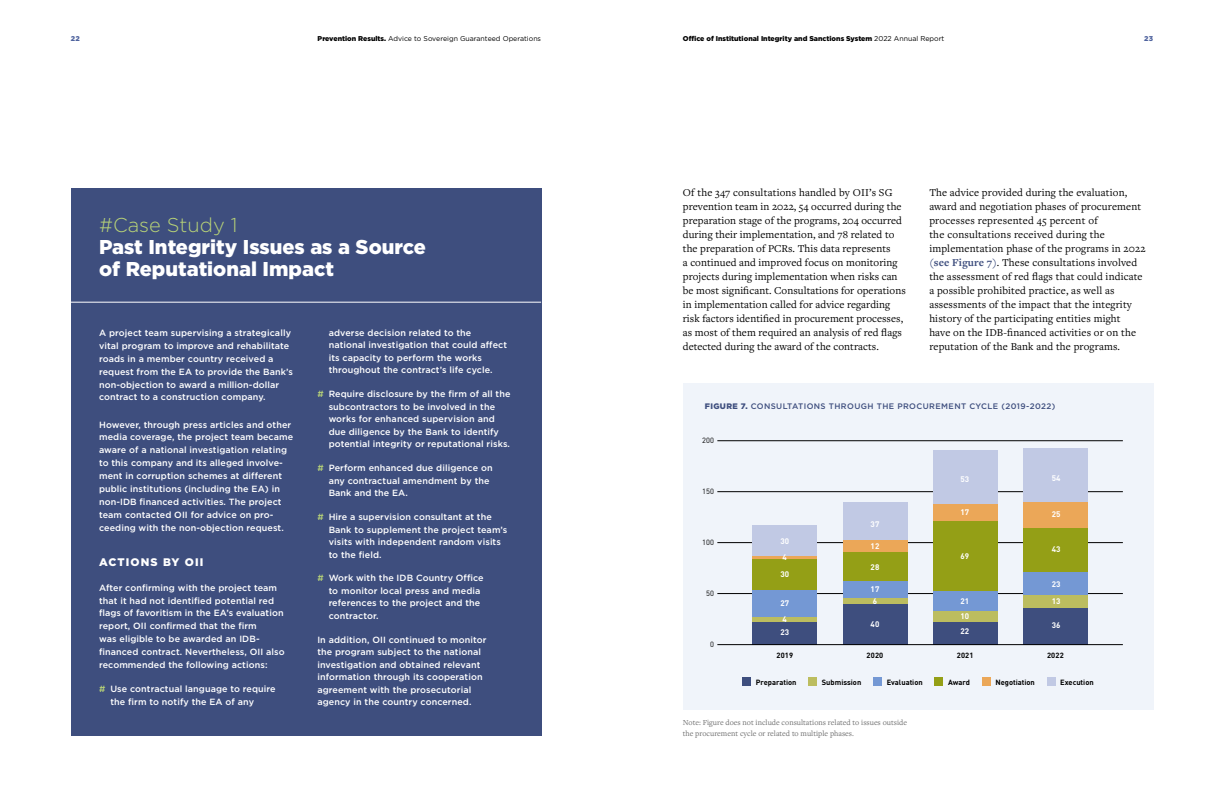
<style>
.page{position:relative;width:1224px;height:792px;background:#fff}
.page>*{position:absolute;margin:0;border:0;box-sizing:border-box;transform-origin:0 0}
.t1{font:900 20px "Gotham";color:#fff}
.t2{font:300 20px "Gotham";color:#b8d377}
.t3{font:11px/14px "Freight Text Pro";letter-spacing:.01em;color:#000}
.t4{font:900 11px "Gotham";letter-spacing:.1em;color:#fff}
.t5{font:500 9px/12.9px "Gotham";letter-spacing:.01em;color:#fff}
.Nota_pie{font:8px/11px "Freight Text Pro";color:#6e6e6e}
.t6{font:500 8px "Gotham";letter-spacing:.05em;color:#3e4e7e}
.t7{font:700 8px "DIN Pro";letter-spacing:.02em;color:#fff}
.t8{font:700 7.5px "DIN Pro";color:#000}
.t9{font:7.5px "DIN Pro";letter-spacing:.02em;color:#000}
.t10{font:900 7px "Gotham";color:#000}
.t11{font:7px "Gotham";color:#000}
.t12{font:900 7px "Gotham";color:#4f639e}
.s1{font-weight:900}
.s2{font-weight:400}
.s3{color:#b8d377}
.s4{font-weight:700;color:#3e4e7e}
</style>
<div class="page">
<div style="left:683px;top:383px;width:470px;height:327px;background:#f0f4fa"></div>
<div style="left:71px;top:188px;width:470px;height:547px;background:#3e4e7e"></div>
<hr style="left:71px;top:302px;width:470px;height:1px;background:#fff">
<div style="left:742px;top:678px;width:9px;height:8px;background:#3e4e7e"></div>
<div style="left:808px;top:678px;width:9px;height:8px;background:#bcbd5f"></div>
<div style="left:873px;top:678px;width:9px;height:8px;background:#7498d4"></div>
<div style="left:982px;top:678px;width:9px;height:8px;background:#eba758"></div>
<div style="left:935px;top:678px;width:8px;height:8px;background:#949f16"></div>
<div style="left:1047px;top:678px;width:8px;height:8px;background:#c1c9e4"></div>
<hr style="left:717px;top:542px;width:406px;height:1px;background:#000">
<hr style="left:717px;top:593px;width:406px;height:1px;background:#000">
<hr style="left:717px;top:441px;width:406px;height:1px;background:#000">
<hr style="left:717px;top:492px;width:406px;height:1px;background:#000">
<div style="left:753px;top:621px;width:64px;height:23px;background:#3e4e7e"></div>
<hr style="left:753px;top:617px;width:64px;height:4px;background:#bcbd5f">
<hr style="left:753px;top:556px;width:64px;height:3px;background:#eba758">
<div style="left:753px;top:590px;width:64px;height:27px;background:#7498d4"></div>
<div style="left:753px;top:559px;width:64px;height:31px;background:#949f16"></div>
<div style="left:753px;top:525px;width:64px;height:31px;background:#c1c9e4"></div>
<div style="left:843px;top:603px;width:64px;height:41px;background:#3e4e7e"></div>
<div style="left:843px;top:598px;width:64px;height:5px;background:#bcbd5f"></div>
<div style="left:843px;top:540px;width:64px;height:12px;background:#eba758"></div>
<div style="left:843px;top:581px;width:64px;height:17px;background:#7498d4"></div>
<div style="left:843px;top:552px;width:64px;height:29px;background:#949f16"></div>
<div style="left:843px;top:503px;width:64px;height:37px;background:#c1c9e4"></div>
<div style="left:933px;top:621px;width:64px;height:23px;background:#3e4e7e"></div>
<div style="left:933px;top:611px;width:64px;height:10px;background:#bcbd5f"></div>
<div style="left:933px;top:504px;width:64px;height:17px;background:#eba758"></div>
<div style="left:933px;top:591px;width:64px;height:20px;background:#7498d4"></div>
<div style="left:933px;top:521px;width:64px;height:70px;background:#949f16"></div>
<div style="left:933px;top:450px;width:64px;height:54px;background:#c1c9e4"></div>
<div style="left:1023px;top:608px;width:64px;height:36px;background:#3e4e7e"></div>
<div style="left:1023px;top:594px;width:64px;height:14px;background:#bcbd5f"></div>
<div style="left:1023px;top:502px;width:64px;height:26px;background:#eba758"></div>
<div style="left:1023px;top:571px;width:64px;height:23px;background:#7498d4"></div>
<div style="left:1023px;top:528px;width:64px;height:43px;background:#949f16"></div>
<div style="left:1023px;top:449px;width:64px;height:53px;background:#c1c9e4"></div>
<hr style="left:717px;top:644px;width:406px;height:1px;background:#000">
<p class="t12" style="left:71px;top:34px;width:11px">22</p>
<p class="t11" style="left:318px;top:34px;width:225px"><span class="s1">Prevention Results.</span> Advice to Sovereign Guaranteed Operations</p>
<p class="t10" style="left:683px;top:34px;width:263px">Office of Institutional Integrity and Sanctions System <span class="s2">2022 Annual Report</span></p>
<p class="t12" style="left:1144px;top:34px;width:11px">23</p>
<p class="t2" style="left:99px;top:212px;width:140px">#Case Study 1</p>
<p class="t1" style="left:99px;top:234px;width:328px">Past Integrity Issues as a Source</p>
<p class="t1" style="left:99px;top:256px;width:237px">of Reputational Impact</p>
<p class="t5" style="left:99px;top:326px;width:196px">A project team supervising a strategically vital program to improve and rehabilitate roads in a member country received a request from the EA to provide the Bank’s non-objection to award a million-dollar contract to a construction company.</p>
<p class="t5" style="left:99px;top:418px;width:196px">However, through press articles and other media coverage, the project team became aware of a national investigation relating to this company and its alleged involve&shy;ment in corruption schemes at different public institutions (including the EA) in non-IDB financed activities. The project team contacted OII for advice on pro&shy;ceeding with the non-objection request.</p>
<p class="t4" style="left:99px;top:556px;width:106px">ACTIONS BY OII</p>
<p class="t5" style="left:99px;top:581px;width:187px">After confirming with the project team that it had not identified potential red flags of favoritism in the EA’s evaluation report, OII confirmed that the firm<br>was eligible to be awarded an IDB&shy;financed contract. Nevertheless, OII also recommended the following actions:</p>
<p class="t5" style="left:110px;top:683px;width:167px;text-indent:-11px"><span class="s3">#</span> Use contractual language to require the firm to notify the EA of any</p>
<p class="t5" style="left:329px;top:326px;width:180px;line-height:12.5px">adverse decision related to the national investigation that could affect its capacity to perform the works throughout the contract’s life cycle.</p>
<p class="t5" style="left:329px;top:388px;width:183px;line-height:12.5px;text-indent:-11px"><span class="s3">#</span> Require disclosure by the firm of all the subcontractors to be involved in the works for enhanced supervision and due diligence by the Bank to identify potential integrity or reputational risks.</p>
<p class="t5" style="left:329px;top:462px;width:165px;line-height:12.5px;text-indent:-11px"><span class="s3">#</span> Perform enhanced due diligence on any contractual amendment by the<br>Bank and the EA.</p>
<p class="t5" style="left:329px;top:511px;width:180px;line-height:12.5px;text-indent:-11px"><span class="s3">#</span> Hire a supervision consultant at the<br>Bank to supplement the project team’s visits with independent random visits to the field.</p>
<p class="t5" style="left:329px;top:572px;width:157px;line-height:12.5px;text-indent:-11px"><span class="s3">#</span> Work with the IDB Country Office to monitor local press and media references to the project and the contractor.</p>
<p class="t5" style="left:317px;top:633px;width:171px;line-height:12.5px">In addition, OII continued to monitor the program subject to the national investigation and obtained relevant information through its cooperation agreement with the prosecutorial agency in the country concerned.</p>
<p class="t3" style="left:683px;top:185px;width:224px">Of the 347 consultations handled by OII’s SG prevention team in 2022, 54 occurred during the preparation stage of the programs, 204 occurred during their implementation, and 78 related to the preparation of PCRs. This data represents<br>a continued and improved focus on monitoring projects during implementation when risks can be most significant. Consultations for operations in implementation called for advice regarding risk factors identified in procurement processes, as most of them required an analysis of red flags detected during the award of the contracts.</p>
<p class="t3" style="left:929px;top:185px;width:218px">The advice provided during the evaluation, award and negotiation phases of procurement processes represented 45 percent of<br>the consultations received during the implementation phase of the programs in 2022 <span class="s4">(see Figure 7)</span>. These consultations involved the assessment of red flags that could indicate a possible prohibited practice, as well as assessments of the impact that the integrity history of the participating entities might<br>have on the IDB-financed activities or on the reputation of the Bank and the programs.</p>
<p class="t6" style="left:705px;top:402px;width:352px"><span class="s1">FIGURE 7.</span> CONSULTATIONS THROUGH THE PROCUREMENT CYCLE (2019-2022)</p>
<p class="t9" style="left:702px;top:435px;width:14px">200</p>
<p class="t9" style="left:702px;top:486px;width:14px">150</p>
<p class="t9" style="left:702px;top:537px;width:14px">100</p>
<p class="t9" style="left:706px;top:588px;width:9px">50</p>
<p class="t9" style="left:710px;top:639px;width:5px">0</p>
<p class="t7" style="left:960px;top:474px;width:10px">53</p>
<p class="t7" style="left:1052px;top:473px;width:10px">54</p>
<p class="t7" style="left:960px;top:507px;width:10px">17</p>
<p class="t7" style="left:1052px;top:509px;width:10px">25</p>
<p class="t7" style="left:780px;top:536px;width:10px">30</p>
<p class="t7" style="left:780px;top:569px;width:10px">30</p>
<p class="t7" style="left:780px;top:598px;width:10px">27</p>
<p class="t7" style="left:783px;top:614px;width:6px">4</p>
<p class="t7" style="left:783px;top:552px;width:6px">4</p>
<p class="t7" style="left:780px;top:627px;width:10px">23</p>
<p class="t7" style="left:871px;top:518px;width:10px">37</p>
<p class="t7" style="left:871px;top:561px;width:10px">28</p>
<p class="t7" style="left:871px;top:584px;width:10px">17</p>
<p class="t7" style="left:873px;top:595px;width:6px">6</p>
<p class="t7" style="left:871px;top:541px;width:10px">12</p>
<p class="t7" style="left:871px;top:619px;width:10px">40</p>
<p class="t7" style="left:960px;top:551px;width:10px">69</p>
<p class="t7" style="left:960px;top:595px;width:10px">21</p>
<p class="t7" style="left:960px;top:610px;width:10px">10</p>
<p class="t7" style="left:960px;top:626px;width:10px">22</p>
<p class="t7" style="left:1052px;top:544px;width:10px">43</p>
<p class="t7" style="left:1052px;top:578px;width:10px">23</p>
<p class="t7" style="left:1052px;top:595px;width:10px">13</p>
<p class="t7" style="left:1052px;top:620px;width:10px">36</p>
<p class="t8" style="left:776px;top:650px;width:18px">2019</p>
<p class="t8" style="left:867px;top:650px;width:18px">2020</p>
<p class="t8" style="left:957px;top:650px;width:18px">2021</p>
<p class="t8" style="left:1047px;top:650px;width:18px">2022</p>
<p class="t8" style="left:756px;top:677px;width:42px">Preparation</p>
<p class="t8" style="left:822px;top:677px;width:41px">Submission</p>
<p class="t8" style="left:887px;top:677px;width:37px">Evaluation</p>
<p class="t8" style="left:948px;top:677px;width:23px">Award</p>
<p class="t8" style="left:995px;top:677px;width:41px">Negotiation</p>
<p class="t8" style="left:1060px;top:677px;width:35px">Execution</p>
<p class="Nota_pie" style="left:683px;top:716px;width:226px">Note: Figure does not include consultations related to issues outside the procurement cycle or related to multiple phases.</p>
</div>
